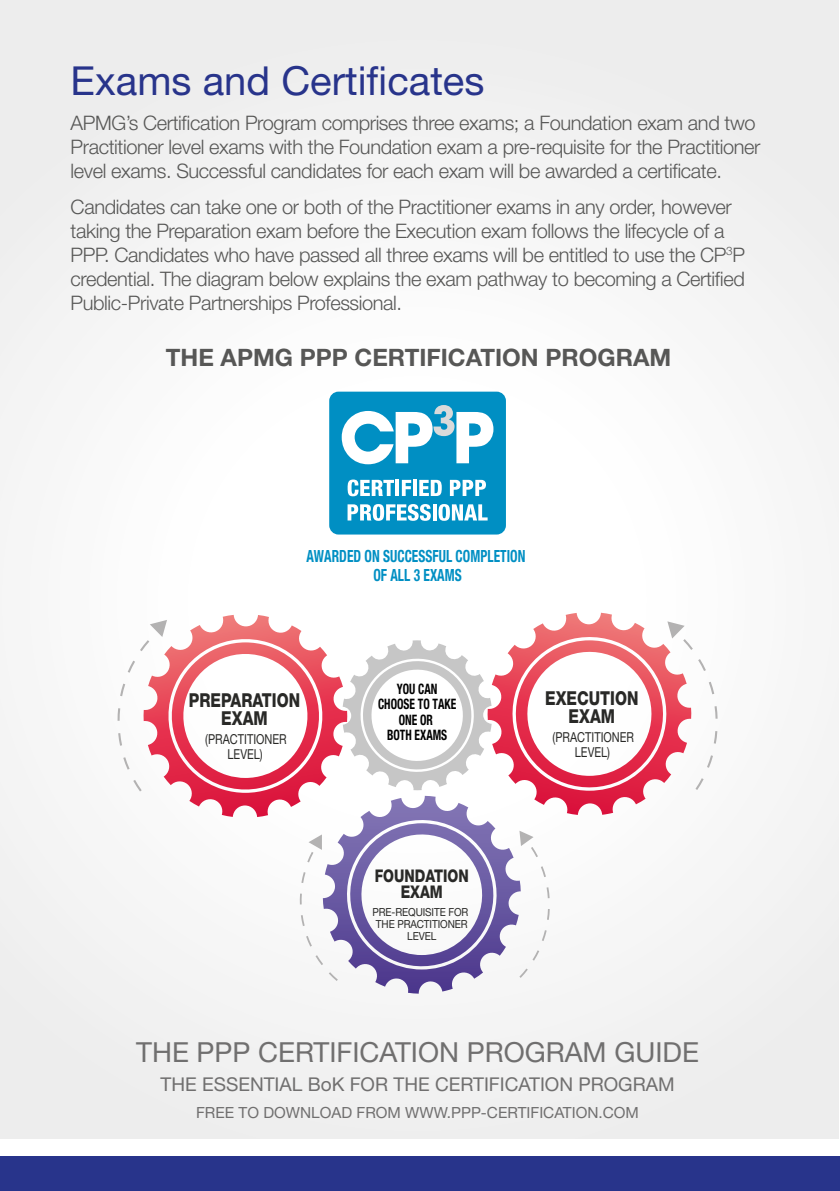
<style>
.page{position:relative;width:840px;height:1191px;background:#fff}
.page>*{position:absolute;margin:0;border:0;box-sizing:border-box;transform-origin:0 0}
.t1{font:40px "Helvetica Neue LT Pro";color:#28348b}
.t2{font:27.6px "Helvetica Neue";color:#706f6f}
.t3{font:700 24px "Helvetica Neue LT Pro";color:#575756}
.t4{font:300 20px/24px "Helvetica Neue LT Pro";letter-spacing:-.02em;color:#575756}
.t5{font:800 19.2px/17.4px "Helvetica Neue";color:#292927;text-align:center;scale:.8 1}
.t6{font:19px "Helvetica Neue";color:#706f6f}
.t7{font:800 17.4px/15.8px "Helvetica Neue";color:#292927;text-align:center;scale:.8 1}
.t8{font:700 condensed 16.8px/19.2px "Helvetica Neue";letter-spacing:.005em;color:#008fc3;text-align:center;scale:.8 1}
.t9{font:15.4px "Helvetica Neue";color:#706f6f}
.t10{font:700 condensed 14.4px/15.4px "Helvetica Neue";color:#000;text-align:center;scale:.8 1}
.t11{font:13.8px/14.6px "Helvetica Neue";color:#292927;text-align:center;scale:.8 1}
.t12{font:11px/12px "Helvetica Neue";letter-spacing:-.01em;color:#292927;text-align:center;scale:.9 1}
</style>
<div class="page">
<div style="left:0;top:0;width:838px;height:1138px;background:#f4f4f4"></div>
<div style="left:0;top:1157px;width:839px;height:34px;background:#28348b"></div>
<div style="left:329px;top:391px;width:176px;height:143px;background:#008fc3;border-radius:9px"></div>
<svg style="left:347px;top:479px;width:47px;height:17px"></svg>
<hr style="left:395px;top:480px;width:4px;height:16px;background:#fff">
<svg style="left:401px;top:480px;width:10px;height:16px"></svg>
<svg style="left:413px;top:480px;width:3px;height:16px"></svg>
<svg style="left:419px;top:480px;width:22px;height:16px"></svg>
<svg style="left:449px;top:480px;width:36px;height:16px"></svg>
<svg style="left:347px;top:504px;width:83px;height:17px"></svg>
<svg style="left:433px;top:504px;width:3px;height:16px"></svg>
<svg style="left:438px;top:504px;width:49px;height:17px"></svg>
<svg style="left:341px;top:405px;width:152px;height:59px"></svg>
<svg style="left:117px;top:646px;width:26px;height:145px"></svg>
<svg style="left:143px;top:615px;width:204px;height:202px"></svg>
<svg style="left:342px;top:640px;width:145px;height:150px"></svg>
<svg style="left:299px;top:796px;width:250px;height:197px"></svg>
<svg style="left:691px;top:647px;width:26px;height:143px"></svg>
<svg style="left:487px;top:613px;width:204px;height:202px"></svg>
<h1 class="t1" style="left:71px;top:56px;width:415px">Exams and Certificates</h1>
<p class="t4" style="left:71px;top:111px;width:691px">APMG’s Certification Program comprises three exams; a Foundation exam and two<br>Practitioner level exams with the Foundation exam a pre-requisite for the Practitioner level exams. Successful candidates for each exam will be awarded a certificate.</p>
<p class="t4" style="left:71px;top:194px;width:675px">Candidates can take one or both of the Practitioner exams in any order, however taking the Preparation exam before the Execution exam follows the lifecycle of a PPP. Candidates who have passed all three exams will be entitled to use the CP<sup>3</sup>P credential. The diagram below explains the exam pathway to becoming a Certified Public-Private Partnerships Professional.</p>
<p class="t3" style="left:166px;top:342px;width:506px">THE APMG PPP CERTIFICATION PROGRAM</p>
<p class="t8" style="left:306px;top:546px;width:275px">AWARDED ON SUCCESSFUL COMPLETION<br>OF ALL 3 EXAMS</p>
<p class="t5" style="left:189px;top:691px;width:140px">PREPARATION<br>EXAM</p>
<p class="t11" style="left:205px;top:731px;width:103px">(PRACTITIONER<br>LEVEL)</p>
<p class="t10" style="left:378px;top:681px;width:99px">YOU CAN<br>CHOOSE TO TAKE<br>ONE OR<br>BOTH EXAMS</p>
<p class="t5" style="left:545px;top:689px;width:118px">EXECUTION<br>EXAM</p>
<p class="t11" style="left:552px;top:729px;width:103px">(PRACTITIONER<br>LEVEL)</p>
<p class="t7" style="left:374px;top:868px;width:119px">FOUNDATION<br>EXAM</p>
<p class="t12" style="left:372px;top:905px;width:108px">PRE-REQUISITE FOR<br>THE PRACTITIONER<br>LEVEL</p>
<h2 class="t2" style="left:136px;top:1035px;width:564px">THE PPP CERTIFICATION PROGRAM GUIDE</h2>
<p class="t6" style="left:160px;top:1072px;width:515px">THE ESSENTIAL BoK FOR THE CERTIFICATION PROGRAM</p>
<p class="t9" style="left:196px;top:1103px;width:444px">FREE TO DOWNLOAD FROM WWW.PPP-CERTIFICATION.COM</p>
</div>
